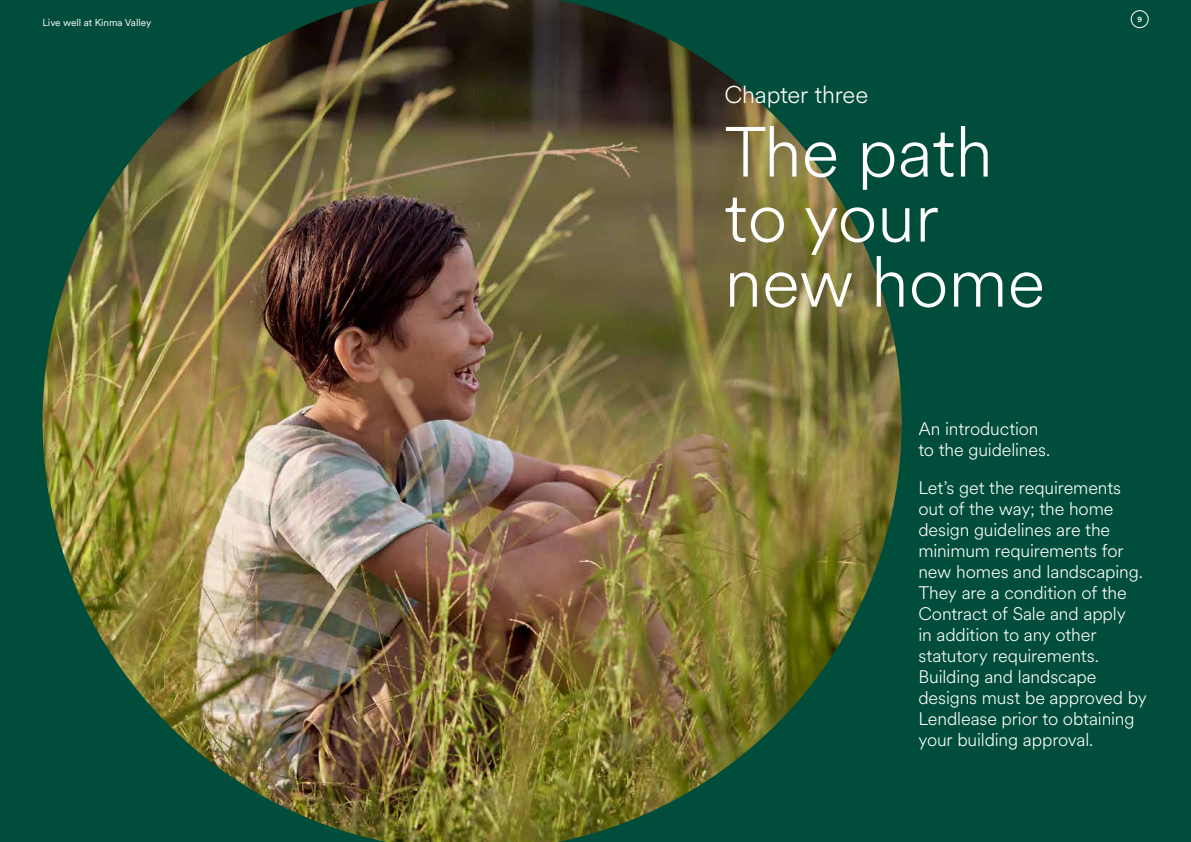
<style>
.page{position:relative;width:1191px;height:842px;background:#004d3b}
.page>*{position:absolute;margin:0;border:0;box-sizing:border-box;transform-origin:0 0}
.t1{font:300 70px/65px "Circular XX";color:#fff}
.t2{font:300 24px "Circular XX";letter-spacing:-.01em;color:#fff}
.t3{font:300 18px/21px "Circular XX";letter-spacing:-.01em;color:#fff}
.t4{font:10px "Circular XX";color:#fff}
.t5{font:500 8px "Circular Std";color:#fff}
</style>
<div class="page">
<img style="left:43px;top:0;width:858px;height:842px">
<div style="left:1131px;top:10px;width:17px;height:18px;border:1px solid #fff;border-radius:50%"></div>
<p class="t4" style="left:43px;top:16px;width:110px">Live well at Kinma Valley</p>
<p class="t5" style="left:1137px;top:15px;width:6px">9</p>
<h2 class="t2" style="left:724px;top:79px;width:145px">Chapter three</h2>
<h1 class="t1" style="left:724px;top:117px;width:322px">The path to your new home</h1>
<p class="t3" style="left:918px;top:417px;width:133px">An introduction to the guidelines.</p>
<p class="t3" style="left:918px;top:476px;width:230px">Let’s get the requirements out of the way; the home design guidelines are the minimum requirements for new homes and landscaping.<br>They are a condition of the<br>Contract of Sale and apply<br>in addition to any other statutory requirements.<br>Building and landscape designs must be approved by<br>Lendlease prior to obtaining your building approval.</p>
</div>
